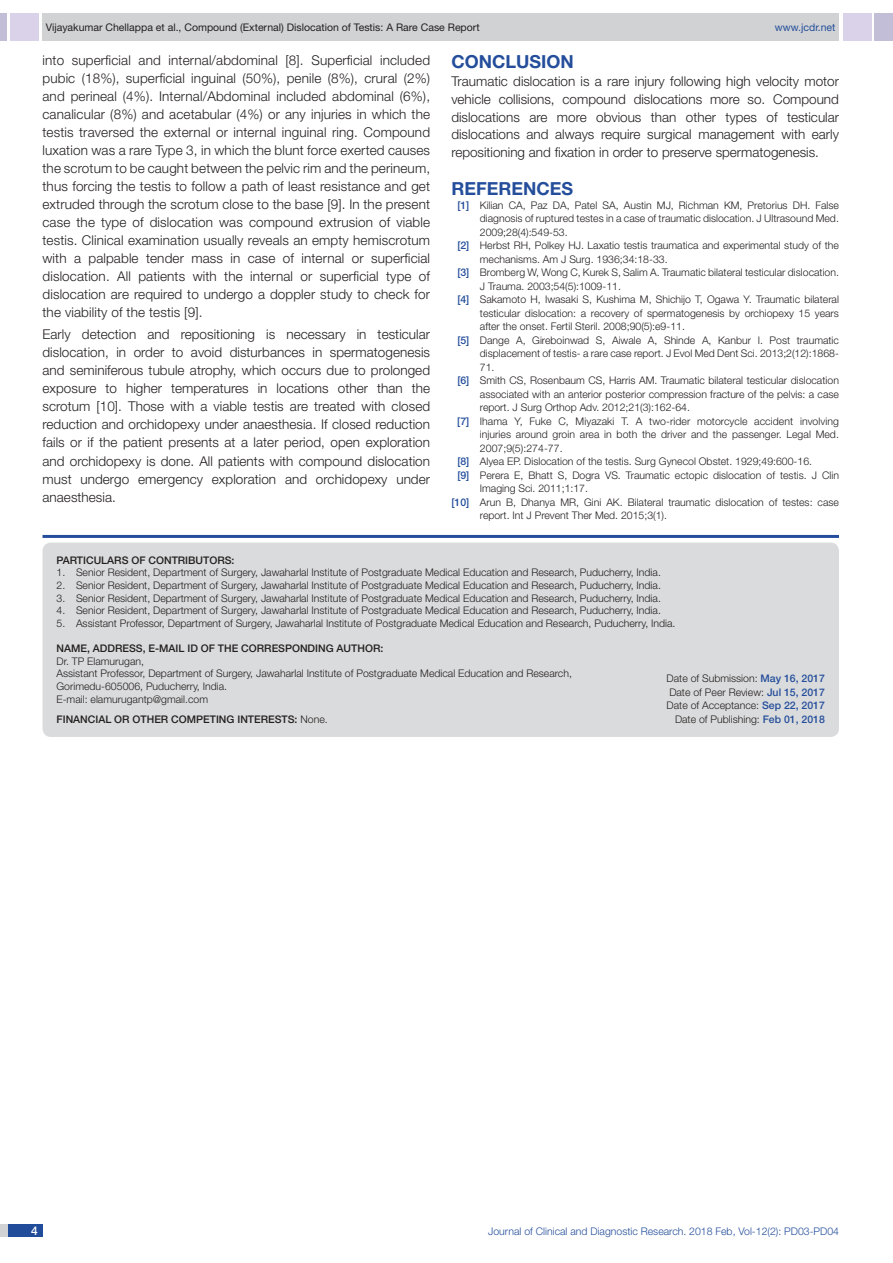
<style>
.page{position:relative;width:893px;height:1263px;background:#fff}
.page>*{position:absolute;margin:0;border:0;box-sizing:border-box;transform-origin:0 0}
.Heading{font:700 18px "Helvetica Neue";color:#244e9b}
.Body_text{font:300 13.5px/18px "Helvetica Neue";letter-spacing:.005em;color:#231f20;text-align:justify}
.t1{font:500 12px "Helvetica Neue";color:#fff}
.Partic_Contri_Txt{font:300 10.5px "Helvetica Neue";color:#231f20}
.Partic_Contri_Head{font:500 10.5px "Helvetica Neue";color:#231f20}
.t2{font:10.5px "Helvetica Neue";color:#231f20}
.t3{font:300 10.5px "Helvetica Neue";color:#244e9b}
.t4{font:10.5px "Helvetica Neue";color:#244e9b}
.s1{font-weight:500;color:#244e9b}
.s2{font-weight:300}
</style>
<div class="page">
<div style="left:0;top:13px;width:7px;height:28px;background:#c2bed7"></div>
<div style="left:10px;top:13px;width:29px;height:28px;background:#d9d2e8"></div>
<div style="left:43px;top:13px;width:796px;height:28px;background:#d1d2d4"></div>
<div style="left:875px;top:13px;width:18px;height:28px;background:#c2bed7"></div>
<div style="left:843px;top:13px;width:29px;height:28px;background:#d9d2e8"></div>
<div style="left:0;top:1224px;width:43px;height:13px;background:#d1d2d4"></div>
<div style="left:8px;top:1224px;width:35px;height:13px;background:#214c99"></div>
<hr style="left:43px;top:535px;width:796px;height:3px;background:#244e9b">
<div style="left:43px;top:542px;width:796px;height:195px;background:#dadbdc;border-radius:9px"></div>
<p class="t2" style="left:46px;top:21px;width:435px">Vijayakumar Chellappa et al., Compound (External) Dislocation of Testis: A Rare Case Report</p>
<p class="t4" style="left:775px;top:21px;width:62px">www.jcdr.net</p>
<p class="Body_text" style="left:43px;top:51px;width:389px">into superficial and internal/abdominal [8]. Superficial included pubic (18%), superficial inguinal (50%), penile (8%), crural (2%) and perineal (4%). Internal/Abdominal included abdominal (6%), canalicular (8%) and acetabular (4%) or any injuries in which the testis traversed the external or internal inguinal ring. Compound luxation was a rare Type 3, in which the blunt force exerted causes the scrotum to be caught between the pelvic rim and the perineum, thus forcing the testis to follow a path of least resistance and get extruded through the scrotum close to the base [9]. In the present case the type of dislocation was compound extrusion of viable testis. Clinical examination usually reveals an empty hemiscrotum with a palpable tender mass in case of internal or superficial dislocation. All patients with the internal or superficial type of dislocation are required to undergo a doppler study to check for the viability of the testis [9].</p>
<p class="Body_text" style="left:43px;top:325px;width:389px">Early detection and repositioning is necessary in testicular dislocation, in order to avoid disturbances in spermatogenesis and seminiferous tubule atrophy, which occurs due to prolonged exposure to higher temperatures in locations other than the scrotum [10]. Those with a viable testis are treated with closed reduction and orchidopexy under anaesthesia. If closed reduction fails or if the patient presents at a later period, open exploration and orchidopexy is done. All patients with compound dislocation must undergo emergency exploration and orchidopexy under anaesthesia.</p>
<p class="Heading" style="left:451px;top:51px;width:124px">CONCLUSION</p>
<p class="Body_text" style="left:451px;top:72px;width:389px">Traumatic dislocation is a rare injury following high velocity motor vehicle collisions, compound dislocations more so. Compound dislocations are more obvious than other types of testicular dislocations and always require surgical management with early repositioning and fixation in order to preserve spermatogenesis.</p>
<p class="Heading" style="left:451px;top:178px;width:123px">REFERENCES</p>
<p class="Partic_Contri_Txt" style="left:457px;top:199px;width:383px"><span class="s1">[1]</span> Kilian CA, Paz DA, Patel SA, Austin MJ, Richman KM, Pretorius DH. False</p>
<p class="Partic_Contri_Txt" style="left:480px;top:212px;width:361px">diagnosis of ruptured testes in a case of traumatic dislocation. J Ultrasound Med.</p>
<p class="Partic_Contri_Txt" style="left:480px;top:226px;width:89px">2009;28(4):549-53.</p>
<p class="Partic_Contri_Txt" style="left:457px;top:239px;width:383px"><span class="s1">[2]</span> Herbst RH, Polkey HJ. Laxatio testis traumatica and experimental study of the</p>
<p class="Partic_Contri_Txt" style="left:480px;top:253px;width:189px">mechanisms. Am J Surg. 1936;34:18-33.</p>
<p class="Partic_Contri_Txt" style="left:457px;top:266px;width:383px"><span class="s1">[3]</span> Bromberg W, Wong C, Kurek S, Salim A. Traumatic bilateral testicular dislocation.</p>
<p class="Partic_Contri_Txt" style="left:480px;top:280px;width:143px">J Trauma. 2003;54(5):1009-11.</p>
<p class="Partic_Contri_Txt" style="left:457px;top:293px;width:383px"><span class="s1">[4]</span> Sakamoto H, Iwasaki S, Kushima M, Shichijo T, Ogawa Y. Traumatic bilateral</p>
<p class="Partic_Contri_Txt" style="left:480px;top:307px;width:361px">testicular dislocation: a recovery of spermatogenesis by orchiopexy 15 years</p>
<p class="Partic_Contri_Txt" style="left:480px;top:320px;width:207px">after the onset. Fertil Steril. 2008;90(5):e9-11.</p>
<p class="Partic_Contri_Txt" style="left:457px;top:334px;width:383px"><span class="s1">[5]</span> Dange A, Gireboinwad S, Aiwale A, Shinde A, Kanbur I. Post traumatic</p>
<p class="Partic_Contri_Txt" style="left:480px;top:347px;width:361px">displacement of testis- a rare case report. J Evol Med Dent Sci. 2013;2(12):1868-</p>
<p class="Partic_Contri_Txt" style="left:480px;top:361px;width:16px">71.</p>
<p class="Partic_Contri_Txt" style="left:457px;top:374px;width:383px"><span class="s1">[6]</span> Smith CS, Rosenbaum CS, Harris AM. Traumatic bilateral testicular dislocation</p>
<p class="Partic_Contri_Txt" style="left:480px;top:388px;width:361px">associated with an anterior posterior compression fracture of the pelvis: a case</p>
<p class="Partic_Contri_Txt" style="left:480px;top:401px;width:212px">report. J Surg Orthop Adv. 2012;21(3):162-64.</p>
<p class="Partic_Contri_Txt" style="left:457px;top:415px;width:383px"><span class="s1">[7]</span> Ihama Y, Fuke C, Miyazaki T. A two-rider motorcycle accident involving</p>
<p class="Partic_Contri_Txt" style="left:480px;top:428px;width:361px">injuries around groin area in both the driver and the passenger. Legal Med.</p>
<p class="Partic_Contri_Txt" style="left:480px;top:442px;width:84px">2007;9(5):274-77.</p>
<p class="Partic_Contri_Txt" style="left:457px;top:455px;width:356px"><span class="s1">[8]</span> Alyea EP. Dislocation of the testis. Surg Gynecol Obstet. 1929;49:600-16.</p>
<p class="Partic_Contri_Txt" style="left:457px;top:469px;width:383px"><span class="s1">[9]</span> Perera E, Bhatt S, Dogra VS. Traumatic ectopic dislocation of testis. J Clin</p>
<p class="Partic_Contri_Txt" style="left:480px;top:482px;width:110px">Imaging Sci. 2011;1:17.</p>
<p class="Partic_Contri_Txt" style="left:451px;top:496px;width:389px"><span class="s1">[10]</span> Arun B, Dhanya MR, Gini AK. Bilateral traumatic dislocation of testes: case</p>
<p class="Partic_Contri_Txt" style="left:480px;top:509px;width:189px">report. Int J Prevent Ther Med. 2015;3(1).</p>
<p class="Partic_Contri_Head" style="left:57px;top:554px;width:179px">PARTICULARS OF CONTRIBUTORS:</p>
<p class="Partic_Contri_Txt" style="left:57px;top:566px;width:606px">1. Senior Resident, Department of Surgery, Jawaharlal Institute of Postgraduate Medical Education and Research, Puducherry, India.</p>
<p class="Partic_Contri_Txt" style="left:57px;top:579px;width:606px">2. Senior Resident, Department of Surgery, Jawaharlal Institute of Postgraduate Medical Education and Research, Puducherry, India.</p>
<p class="Partic_Contri_Txt" style="left:57px;top:591px;width:606px">3. Senior Resident, Department of Surgery, Jawaharlal Institute of Postgraduate Medical Education and Research, Puducherry, India.</p>
<p class="Partic_Contri_Txt" style="left:57px;top:604px;width:606px">4. Senior Resident, Department of Surgery, Jawaharlal Institute of Postgraduate Medical Education and Research, Puducherry, India.</p>
<p class="Partic_Contri_Txt" style="left:57px;top:617px;width:620px">5. Assistant Professor, Department of Surgery, Jawaharlal Institute of Postgraduate Medical Education and Research, Puducherry, India.</p>
<p class="Partic_Contri_Head" style="left:57px;top:642px;width:328px">NAME, ADDRESS, E-MAIL ID OF THE CORRESPONDING AUTHOR:</p>
<p class="Partic_Contri_Txt" style="left:57px;top:654px;width:89px">Dr. TP Elamurugan,</p>
<p class="Partic_Contri_Txt" style="left:57px;top:667px;width:517px">Assistant Professor, Department of Surgery, Jawaharlal Institute of Postgraduate Medical Education and Research,</p>
<p class="Partic_Contri_Txt" style="left:57px;top:680px;width:172px">Gorimedu-605006, Puducherry, India.</p>
<p class="Partic_Contri_Txt" style="left:57px;top:692px;width:153px">E-mail: elamurugantp@gmail.com</p>
<p class="Partic_Contri_Head" style="left:57px;top:713px;width:14px">FINANCIAL</p>
<p class="Partic_Contri_Head" style="left:114px;top:713px;width:215px">OR OTHER COMPETING INTERESTS: <span class="s2">None.</span></p>
<p class="Partic_Contri_Txt" style="left:667px;top:672px;width:160px">Date of Submission: <span class="s1">MAY 16, 2017</span></p>
<p class="Partic_Contri_Txt" style="left:669px;top:686px;width:157px">Date of Peer Review: <span class="s1">JUL 15, 2017</span></p>
<p class="Partic_Contri_Txt" style="left:667px;top:699px;width:160px">Date of Acceptance: <span class="s1">SEP 22, 2017</span></p>
<p class="Partic_Contri_Txt" style="left:675px;top:713px;width:151px">Date of Publishing: <span class="s1">FEB 01, 2018</span></p>
<p class="t1" style="left:31px;top:1223px;width:8px">4</p>
<p class="t3" style="left:488px;top:1225px;width:352px">Journal of Clinical and Diagnostic Research. 2018 Feb, Vol-12(2): PD03-PD04</p>
</div>
